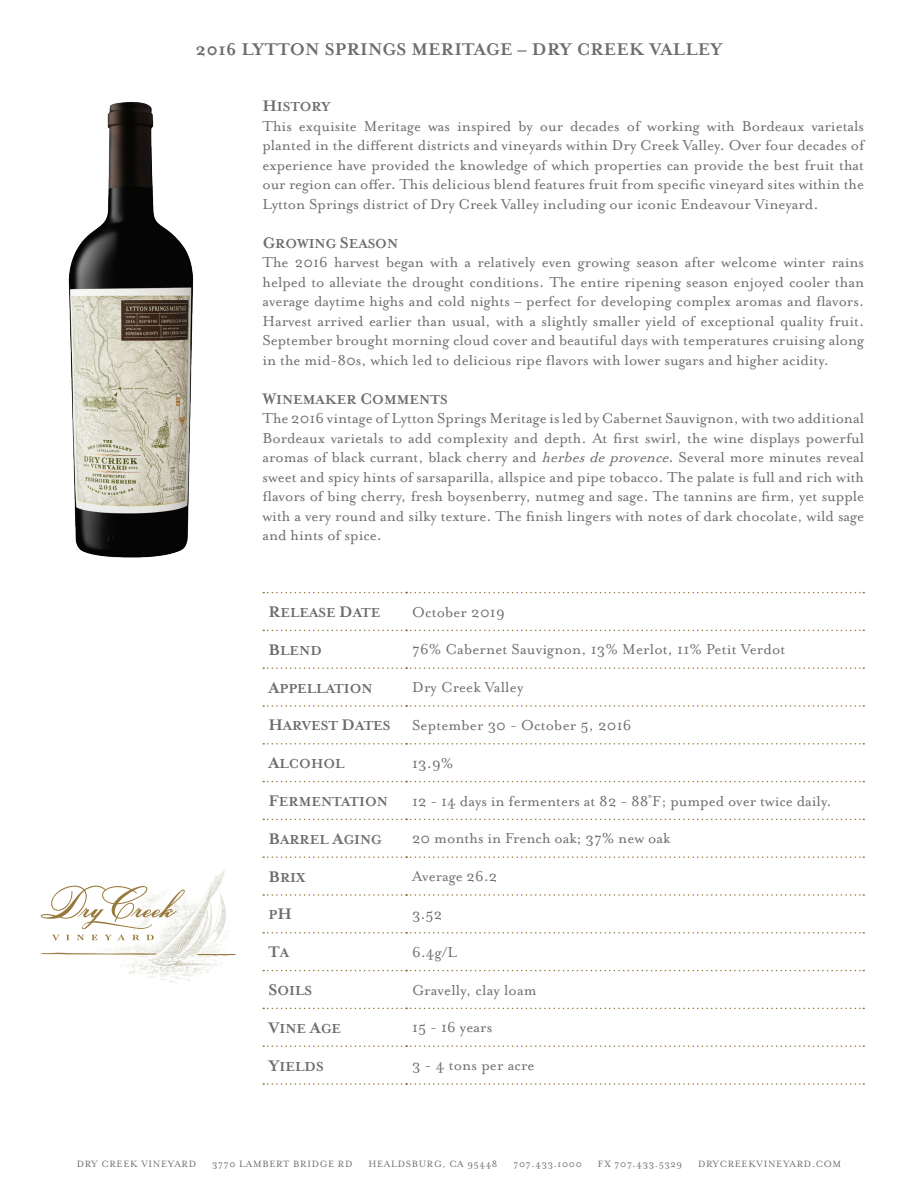
<style>
.page{position:relative;width:918px;height:1188px;background:#fff}
.page>*{position:absolute;margin:0;border:0;box-sizing:border-box;transform-origin:0 0}
.Sheet_Header{font:700 19.5px "Mrs Eaves";letter-spacing:.01em;color:#6c6d70}
.t1{font:700 17.7px "Mrs Eaves";color:#6c6d70}
.Description_Paragrap{font:16.5px/19.5px "Mrs Eaves Roman";color:#6c6d70;text-align:justify}
.Description_Heading{font:700 15px "Mrs Eaves";color:#6c6d70}
.t2{font:10.5px "Mrs Eaves Roman";letter-spacing:.06em;color:#6c6d70}
.s1{font-size:17.7px}
.s2{font-style:italic}
.s3{font-size:15px}
</style>
<div class="page">
<img style="left:82px;top:869px;width:151px;height:114px">
<svg style="left:41px;top:886px;width:144px;height:54px"></svg>
<svg style="left:40px;top:953px;width:117px;height:2px"></svg>
<svg style="left:196px;top:954px;width:40px;height:2px"></svg>
<img style="left:69px;top:102px;width:125px;height:456px">
<svg style="left:263px;top:592px;width:601px;height:1px"></svg>
<svg style="left:263px;top:630px;width:601px;height:1px"></svg>
<svg style="left:263px;top:667px;width:601px;height:2px"></svg>
<svg style="left:263px;top:705px;width:601px;height:2px"></svg>
<svg style="left:263px;top:743px;width:601px;height:2px"></svg>
<svg style="left:263px;top:781px;width:601px;height:1px"></svg>
<svg style="left:263px;top:819px;width:601px;height:1px"></svg>
<svg style="left:263px;top:856px;width:601px;height:2px"></svg>
<svg style="left:263px;top:894px;width:601px;height:2px"></svg>
<svg style="left:263px;top:932px;width:601px;height:2px"></svg>
<svg style="left:263px;top:970px;width:601px;height:1px"></svg>
<svg style="left:263px;top:1008px;width:601px;height:1px"></svg>
<svg style="left:263px;top:1045px;width:601px;height:2px"></svg>
<svg style="left:263px;top:1083px;width:601px;height:2px"></svg>
<h1 class="Sheet_Header" style="left:195px;top:38px;width:529px">2016 LYTTON SPRINGS MERITAGE – DRY CREEK VALLEY</h1>
<h2 class="Description_Heading" style="left:262px;top:98px;width:70px"><span class="s1">H</span>ISTORY</h2>
<p class="Description_Paragrap" style="left:262px;top:116px;width:603px">This exquisite Meritage was inspired by our decades of working with Bordeaux varietals planted in the different districts and vineyards within Dry Creek Valley. Over four decades of experience have provided the knowledge of which properties can provide the best fruit that our region can offer. This delicious blend features fruit from specific vineyard sites within the Lytton Springs district of Dry Creek Valley including our iconic Endeavour Vineyard.</p>
<h2 class="Description_Heading" style="left:262px;top:235px;width:137px"><span class="s1">G</span>ROWING <span class="s1">S</span>EASON</h2>
<p class="Description_Paragrap" style="left:262px;top:253px;width:603px">The 2016 harvest began with a relatively even growing season after welcome winter rains helped to alleviate the drought conditions. The entire ripening season enjoyed cooler than average daytime highs and cold nights – perfect for developing complex aromas and flavors.<br>Harvest arrived earlier than usual, with a slightly smaller yield of exceptional quality fruit.<br>September brought morning cloud cover and beautiful days with temperatures cruising along in the mid-80s, which led to delicious ripe flavors with lower sugars and higher acidity.</p>
<h2 class="Description_Heading" style="left:262px;top:391px;width:187px"><span class="s1">W</span>INEMAKER <span class="s1">C</span>OMMENTS</h2>
<p class="Description_Paragrap" style="left:262px;top:409px;width:603px">The 2016 vintage of Lytton Springs Meritage is led by Cabernet Sauvignon, with two additional Bordeaux varietals to add complexity and depth. At first swirl, the wine displays powerful aromas of black currant, black cherry and <span class="s2">herbesdeprovence</span>. Several more minutes reveal sweet and spicy hints of sarsaparilla, allspice and pipe tobacco. The palate is full and rich with flavors of bing cherry, fresh boysenberry, nutmeg and sage. The tannins are firm, yet supple with a very round and silky texture. The finish lingers with notes of dark chocolate, wild sage and hints of spice.</p>
<p class="Description_Heading" style="left:268px;top:604px;width:114px"><span class="s1">R</span>ELEASE <span class="s1">D</span>ATE</p>
<p class="Description_Paragrap" style="left:412px;top:602px;width:94px">October 2019</p>
<p class="Description_Heading" style="left:268px;top:642px;width:55px"><span class="s1">B</span>LEND</p>
<p class="Description_Paragrap" style="left:412px;top:640px;width:375px">76% Cabernet Sauvignon, 13% Merlot, 11% Petit Verdot</p>
<p class="Description_Heading" style="left:268px;top:679px;width:106px"><span class="s1">A</span>PPELLATION</p>
<p class="Description_Paragrap" style="left:412px;top:678px;width:113px">Dry Creek Valley</p>
<p class="Description_Heading" style="left:268px;top:717px;width:124px"><span class="s1">H</span>ARVEST <span class="s1">D</span>ATES</p>
<p class="Description_Paragrap" style="left:412px;top:716px;width:221px">September 30 - October 5, 2016</p>
<p class="Description_Heading" style="left:268px;top:755px;width:78px"><span class="s1">A</span>LCOHOL</p>
<p class="Description_Paragrap" style="left:412px;top:753px;width:43px">13.9%</p>
<p class="Description_Heading" style="left:268px;top:793px;width:121px"><span class="s1">F</span>ERMENTATION</p>
<p class="Description_Paragrap" style="left:412px;top:791px;width:421px">12 - 14 days in fermenters at 82 - 88˚F; pumped over twice daily.</p>
<p class="Description_Heading" style="left:268px;top:831px;width:115px"><span class="s1">B</span>ARREL <span class="s1">A</span>GING</p>
<p class="Description_Paragrap" style="left:412px;top:829px;width:260px">20 months in French oak; 37% new oak</p>
<p class="Description_Heading" style="left:268px;top:868px;width:38px"><span class="s1">B</span>RIX</p>
<p class="Description_Paragrap" style="left:412px;top:867px;width:87px">Average 26.2</p>
<p class="Description_Heading" style="left:268px;top:906px;width:25px">P<span class="s1">H</span></p>
<p class="Description_Paragrap" style="left:412px;top:905px;width:32px">3.52</p>
<p class="t1" style="left:268px;top:942px;width:22px">T<span class="s3">A</span></p>
<p class="Description_Paragrap" style="left:412px;top:942px;width:46px">6.4g/L</p>
<p class="Description_Heading" style="left:268px;top:982px;width:45px"><span class="s1">S</span>OILS</p>
<p class="Description_Paragrap" style="left:412px;top:980px;width:126px">Gravelly, clay loam</p>
<p class="Description_Heading" style="left:268px;top:1020px;width:74px"><span class="s1">V</span>INE <span class="s1">A</span>GE</p>
<p class="Description_Paragrap" style="left:412px;top:1018px;width:82px">15 - 16 years</p>
<p class="Description_Heading" style="left:268px;top:1057px;width:57px"><span class="s1">Y</span>IELDS</p>
<p class="Description_Paragrap" style="left:412px;top:1056px;width:124px">3 - 4 tons per acre</p>
<p class="t2" style="left:77px;top:1159px;width:121px">DRY CREEK VINEYARD</p>
<p class="t2" style="left:212px;top:1159px;width:142px">3770 LAMBERT BRIDGE RD</p>
<p class="t2" style="left:369px;top:1159px;width:130px">HEALDSBURG, CA 95448</p>
<p class="t2" style="left:514px;top:1159px;width:70px">707.433.1000</p>
<p class="t2" style="left:598px;top:1159px;width:86px">FX 707.433.5329</p>
<p class="t2" style="left:698px;top:1159px;width:145px">DRYCREEKVINEYARD.COM</p>
</div>
